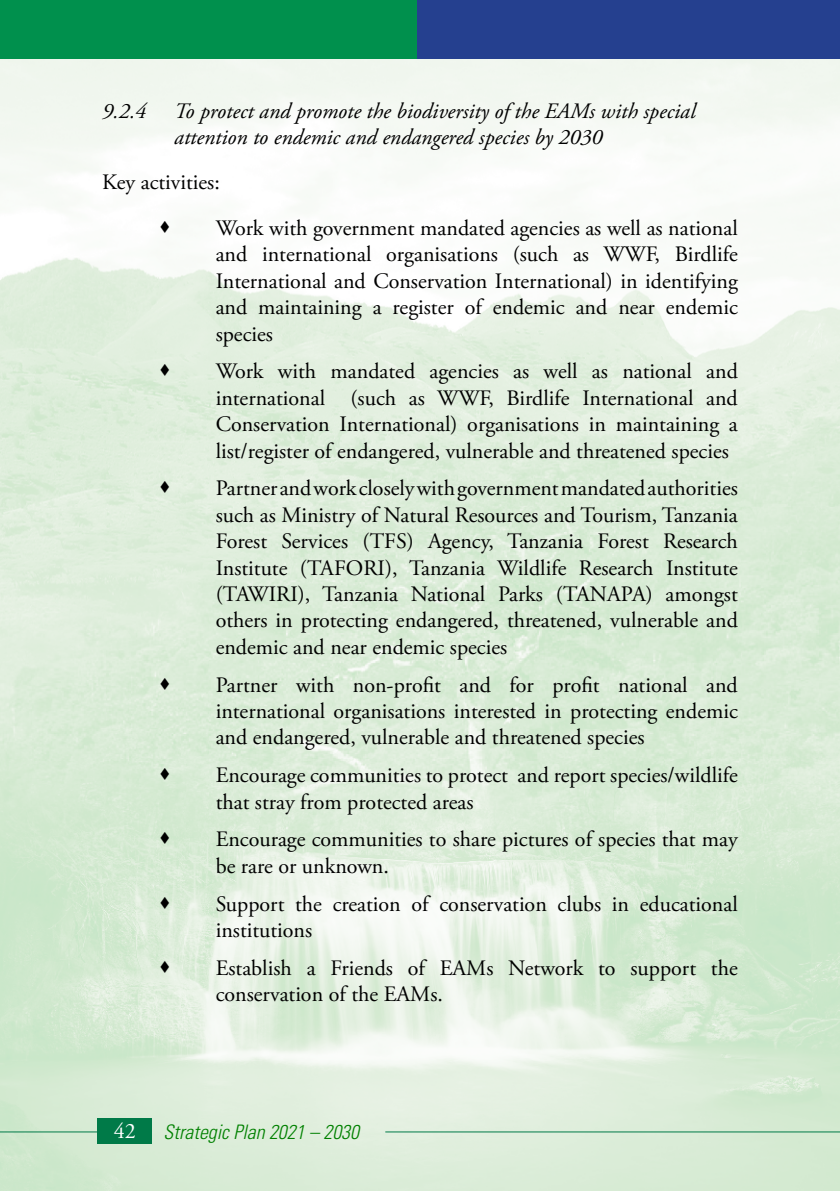
<style>
.page{position:relative;width:840px;height:1191px;background:#fff}
.page>*{position:absolute;margin:0;border:0;box-sizing:border-box;transform-origin:0 0}
.t1{font:22px/26.4px "Adobe Garamond Pro";color:#000;text-align:justify}
.t2{font:italic 22px/26.4px "Adobe Garamond Pro";color:#000}
.t3{font:22px "Adobe Garamond Pro";color:#fff}
.t4{font:italic 300 condensed 20px "Univers";color:#008000}
</style>
<div class="page">
<img style="left:0;top:59px;width:839px;height:1132px">
<hr style="left:385px;top:1131px;width:454px;height:1px;background:#007a48">
<hr style="left:0;top:1131px;width:125px;height:1px;background:#007a48">
<div style="left:98px;top:1118px;width:54px;height:25px;background:#007a48"></div>
<div style="left:0;top:0;width:417px;height:59px;background:#00904d"></div>
<hr style="left:839px;top:0;width:1px;height:59px;background:#00904d">
<div style="left:417px;top:0;width:422px;height:59px;background:#25408f"></div>
<svg style="left:171px;top:235px;width:22px;height:1px"></svg>
<svg style="left:171px;top:378px;width:22px;height:1px"></svg>
<svg style="left:171px;top:495px;width:22px;height:1px"></svg>
<svg style="left:171px;top:691px;width:22px;height:1px"></svg>
<svg style="left:171px;top:782px;width:22px;height:1px"></svg>
<svg style="left:171px;top:846px;width:22px;height:1px"></svg>
<svg style="left:171px;top:910px;width:22px;height:1px"></svg>
<svg style="left:171px;top:974px;width:22px;height:1px"></svg>
<p class="t2" style="left:102px;top:98px;width:46px">9.2.4</p>
<p class="t2" style="left:174px;top:98px;width:522px">To protect and promote the biodiversity of the EAMs with special attention to endemic and endangered species by 2030</p>
<p class="t1" style="left:102px;top:169px;width:119px">Key activities:</p>
<p class="t1" style="left:215px;top:216px;width:523px;text-indent:-57px">• Work with government mandated agencies as well as national and international organisations (such as WWF, Birdlife International and Conservation International) in identifying and maintaining a register of endemic and near endemic species</p>
<p class="t1" style="left:215px;top:359px;width:523px;text-indent:-57px">• Work with mandated agencies as well as national and international (such as WWF, Birdlife International and Conservation International) organisations in maintaining a list/register of endangered, vulnerable and threatened species</p>
<p class="t1" style="left:215px;top:476px;width:523px;text-indent:-57px">• Partner and work closely with government mandated authorities such as Ministry of Natural Resources and Tourism, Tanzania Forest Services (TFS) Agency, Tanzania Forest Research Institute (TAFORI), Tanzania Wildlife Research Institute (TAWIRI), Tanzania National Parks (TANAPA) amongst others in protecting endangered, threatened, vulnerable and endemic and near endemic species</p>
<p class="t1" style="left:215px;top:672px;width:523px;text-indent:-57px">• Partner with non-profit and for profit national and international organisations interested in protecting endemic and endangered, vulnerable and threatened species</p>
<p class="t1" style="left:215px;top:763px;width:523px;text-indent:-57px">• Encourage communities to protect and report species/wildlife that stray from protected areas</p>
<p class="t1" style="left:215px;top:827px;width:523px;text-indent:-57px">• Encourage communities to share pictures of species that may be rare or unknown.</p>
<p class="t1" style="left:215px;top:891px;width:523px;text-indent:-57px">• Support the creation of conservation clubs in educational institutions</p>
<p class="t1" style="left:215px;top:955px;width:523px;text-indent:-57px">• Establish a Friends of EAMs Network to support the conservation of the EAMs.</p>
<p class="t3" style="left:114px;top:1117px;width:23px">42</p>
<p class="t4" style="left:163px;top:1119px;width:197px">Strategic Plan 2021 – 2030</p>
</div>
